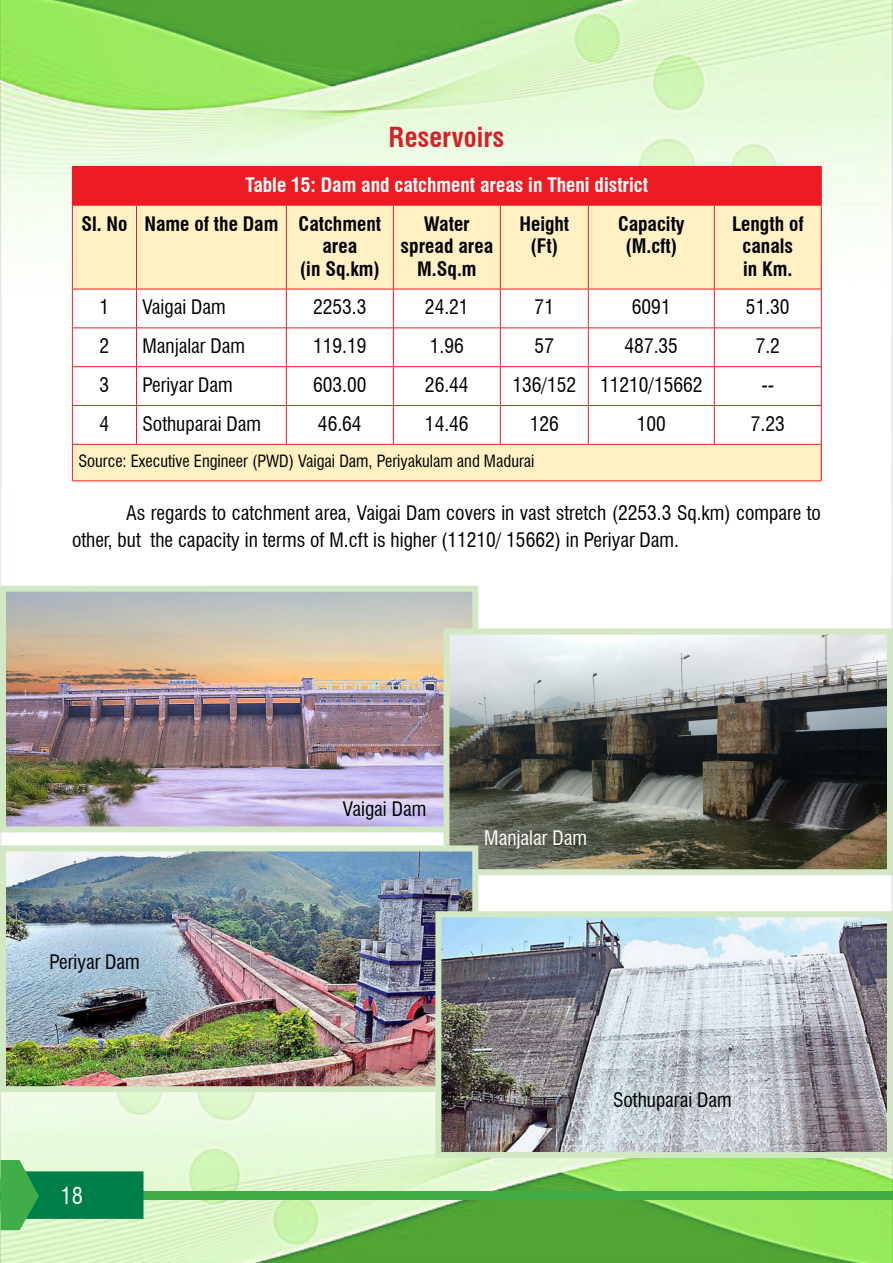
<style>
.page{position:relative;width:893px;height:1263px;background:#fff}
.page>*{position:absolute;margin:0;border:0;box-sizing:border-box;transform-origin:0 0}
.t1{font:700 condensed 27px "Swiss 721 BT";color:#d2232a}
.t2{font:condensed 22.5px "Swiss 721 BT";color:#fff}
.t3{font:condensed 19.5px/27px "Swiss 721 BT";color:#000}
.t4{font:700 condensed 19.5px/22.5px "Swiss 721 BT";color:#000;text-align:center}
.t5{font:700 condensed 19.5px "Swiss 721 BT";color:#fff}
.t6{font:condensed 19.5px "Swiss 721 BT";color:#fff}
.t7{font:condensed 16.5px "Swiss 721 BT";color:#000}
</style>
<div class="page">
<img style="left:0;top:0;width:893px;height:1263px">
<div style="left:0;top:1191px;width:893px;height:8px;background:#41ad49"></div>
<svg style="left:1px;top:1160px;width:142px;height:70px;background:#4aa86e"></svg>
<div style="left:72px;top:166px;width:749px;height:39px;background:#ed1b24"></div>
<svg style="left:73px;top:206px;width:748px;height:274px"></svg>
<hr style="left:714px;top:166px;width:108px;height:1px;background:#ed1b24">
<hr style="left:821px;top:167px;width:1px;height:38px;background:#ed1b24">
<hr style="left:72px;top:205px;width:64px;height:1px;background:#ed1b24">
<hr style="left:72px;top:206px;width:1px;height:83px;background:#ed1b24">
<hr style="left:136px;top:205px;width:150px;height:1px;background:#ed1b24">
<hr style="left:136px;top:206px;width:1px;height:83px;background:#ed1b24">
<hr style="left:286px;top:205px;width:107px;height:1px;background:#ed1b24">
<hr style="left:286px;top:206px;width:1px;height:83px;background:#ed1b24">
<hr style="left:393px;top:205px;width:107px;height:1px;background:#ed1b24">
<hr style="left:393px;top:206px;width:1px;height:83px;background:#ed1b24">
<hr style="left:500px;top:205px;width:88px;height:1px;background:#ed1b24">
<hr style="left:500px;top:206px;width:1px;height:83px;background:#ed1b24">
<hr style="left:588px;top:205px;width:126px;height:1px;background:#ed1b24">
<hr style="left:588px;top:206px;width:1px;height:83px;background:#ed1b24">
<hr style="left:714px;top:205px;width:108px;height:1px;background:#ed1b24">
<hr style="left:714px;top:206px;width:1px;height:83px;background:#ed1b24">
<hr style="left:821px;top:206px;width:1px;height:83px;background:#ed1b24">
<hr style="left:72px;top:289px;width:64px;height:1px;background:#ed1b24">
<hr style="left:72px;top:289px;width:1px;height:38px;background:#ed1b24">
<hr style="left:136px;top:289px;width:150px;height:1px;background:#ed1b24">
<hr style="left:136px;top:289px;width:1px;height:38px;background:#ed1b24">
<hr style="left:286px;top:289px;width:107px;height:1px;background:#ed1b24">
<hr style="left:286px;top:289px;width:1px;height:38px;background:#ed1b24">
<hr style="left:393px;top:289px;width:107px;height:1px;background:#ed1b24">
<hr style="left:393px;top:289px;width:1px;height:38px;background:#ed1b24">
<hr style="left:500px;top:289px;width:88px;height:1px;background:#ed1b24">
<hr style="left:500px;top:289px;width:1px;height:38px;background:#ed1b24">
<hr style="left:588px;top:289px;width:126px;height:1px;background:#ed1b24">
<hr style="left:588px;top:289px;width:1px;height:38px;background:#ed1b24">
<hr style="left:714px;top:289px;width:108px;height:1px;background:#ed1b24">
<hr style="left:714px;top:289px;width:1px;height:38px;background:#ed1b24">
<hr style="left:821px;top:289px;width:1px;height:38px;background:#ed1b24">
<hr style="left:72px;top:327px;width:64px;height:1px;background:#ed1b24">
<hr style="left:72px;top:328px;width:1px;height:38px;background:#ed1b24">
<hr style="left:136px;top:327px;width:150px;height:1px;background:#ed1b24">
<hr style="left:136px;top:328px;width:1px;height:38px;background:#ed1b24">
<hr style="left:286px;top:327px;width:107px;height:1px;background:#ed1b24">
<hr style="left:286px;top:328px;width:1px;height:38px;background:#ed1b24">
<hr style="left:393px;top:327px;width:107px;height:1px;background:#ed1b24">
<hr style="left:393px;top:328px;width:1px;height:38px;background:#ed1b24">
<hr style="left:500px;top:327px;width:88px;height:1px;background:#ed1b24">
<hr style="left:500px;top:328px;width:1px;height:38px;background:#ed1b24">
<hr style="left:588px;top:327px;width:126px;height:1px;background:#ed1b24">
<hr style="left:588px;top:328px;width:1px;height:38px;background:#ed1b24">
<hr style="left:714px;top:327px;width:108px;height:1px;background:#ed1b24">
<hr style="left:714px;top:328px;width:1px;height:38px;background:#ed1b24">
<hr style="left:821px;top:328px;width:1px;height:38px;background:#ed1b24">
<hr style="left:72px;top:366px;width:64px;height:1px;background:#ed1b24">
<hr style="left:72px;top:367px;width:1px;height:38px;background:#ed1b24">
<hr style="left:136px;top:366px;width:150px;height:1px;background:#ed1b24">
<hr style="left:136px;top:367px;width:1px;height:38px;background:#ed1b24">
<hr style="left:286px;top:366px;width:107px;height:1px;background:#ed1b24">
<hr style="left:286px;top:367px;width:1px;height:38px;background:#ed1b24">
<hr style="left:393px;top:366px;width:107px;height:1px;background:#ed1b24">
<hr style="left:393px;top:367px;width:1px;height:38px;background:#ed1b24">
<hr style="left:500px;top:366px;width:88px;height:1px;background:#ed1b24">
<hr style="left:500px;top:367px;width:1px;height:38px;background:#ed1b24">
<hr style="left:588px;top:366px;width:126px;height:1px;background:#ed1b24">
<hr style="left:588px;top:367px;width:1px;height:38px;background:#ed1b24">
<hr style="left:714px;top:366px;width:108px;height:1px;background:#ed1b24">
<hr style="left:714px;top:367px;width:1px;height:38px;background:#ed1b24">
<hr style="left:821px;top:367px;width:1px;height:38px;background:#ed1b24">
<hr style="left:72px;top:405px;width:64px;height:1px;background:#ed1b24">
<hr style="left:72px;top:406px;width:1px;height:38px;background:#ed1b24">
<hr style="left:136px;top:405px;width:150px;height:1px;background:#ed1b24">
<hr style="left:136px;top:406px;width:1px;height:38px;background:#ed1b24">
<hr style="left:286px;top:405px;width:107px;height:1px;background:#ed1b24">
<hr style="left:286px;top:406px;width:1px;height:38px;background:#ed1b24">
<hr style="left:393px;top:405px;width:107px;height:1px;background:#ed1b24">
<hr style="left:393px;top:406px;width:1px;height:38px;background:#ed1b24">
<hr style="left:500px;top:405px;width:88px;height:1px;background:#ed1b24">
<hr style="left:500px;top:406px;width:1px;height:38px;background:#ed1b24">
<hr style="left:588px;top:405px;width:126px;height:1px;background:#ed1b24">
<hr style="left:588px;top:406px;width:1px;height:38px;background:#ed1b24">
<hr style="left:714px;top:405px;width:108px;height:1px;background:#ed1b24">
<hr style="left:714px;top:406px;width:1px;height:38px;background:#ed1b24">
<hr style="left:821px;top:406px;width:1px;height:38px;background:#ed1b24">
<hr style="left:72px;top:444px;width:64px;height:1px;background:#ed1b24">
<hr style="left:72px;top:445px;width:1px;height:35px;background:#ed1b24">
<hr style="left:136px;top:444px;width:150px;height:1px;background:#ed1b24">
<hr style="left:286px;top:444px;width:107px;height:1px;background:#ed1b24">
<hr style="left:393px;top:444px;width:107px;height:1px;background:#ed1b24">
<hr style="left:500px;top:444px;width:88px;height:1px;background:#ed1b24">
<hr style="left:588px;top:444px;width:126px;height:1px;background:#ed1b24">
<hr style="left:714px;top:444px;width:108px;height:1px;background:#ed1b24">
<hr style="left:821px;top:445px;width:1px;height:35px;background:#ed1b24">
<hr style="left:72px;top:480px;width:64px;height:1px;background:#ed1b24">
<hr style="left:136px;top:480px;width:150px;height:1px;background:#ed1b24">
<hr style="left:286px;top:480px;width:107px;height:1px;background:#ed1b24">
<hr style="left:393px;top:480px;width:107px;height:1px;background:#ed1b24">
<hr style="left:500px;top:480px;width:88px;height:1px;background:#ed1b24">
<hr style="left:588px;top:480px;width:126px;height:1px;background:#ed1b24">
<hr style="left:714px;top:480px;width:108px;height:1px;background:#ed1b24">
<img style="left:7px;top:593px;width:464px;height:232px">
<div style="left:0;top:586px;width:478px;height:246px;border:6px solid #d2e7c3"></div>
<img style="left:450px;top:635px;width:436px;height:233px">
<div style="left:443px;top:628px;width:450px;height:247px;border:6px solid #d2e7c3"></div>
<img style="left:7px;top:852px;width:464px;height:233px">
<div style="left:0;top:845px;width:478px;height:247px;border:6px solid #d2e7c3"></div>
<img style="left:442px;top:918px;width:444px;height:233px">
<div style="left:435px;top:911px;width:458px;height:247px;border:6px solid #d2e7c3"></div>
<h1 class="t1" style="left:389px;top:121px;width:117px">Reservoirs</h1>
<p class="t5" style="left:246px;top:173px;width:404px">Table 15: Dam and catchment areas in Theni district</p>
<p class="t4" style="left:81px;top:212px;width:301px">Sl. No Name of the Dam Catchment</p>
<p class="t4" style="left:322px;top:235px;width:36px">area</p>
<p class="t4" style="left:300px;top:257px;width:81px">(in Sq.km)</p>
<p class="t4" style="left:401px;top:212px;width:94px">Water spread area<br>M.Sq.m</p>
<p class="t4" style="left:519px;top:212px;width:51px">Height (Ft)</p>
<p class="t4" style="left:618px;top:212px;width:68px">Capacity (M.cft)</p>
<p class="t4" style="left:732px;top:212px;width:73px">Length of canals<br>in Km.</p>
<p class="t3" style="left:100px;top:294px;width:11px">1</p>
<p class="t3" style="left:142px;top:294px;width:85px">Vaigai Dam</p>
<p class="t3" style="left:313px;top:294px;width:55px">2253.3</p>
<p class="t3" style="left:425px;top:294px;width:45px">24.21</p>
<p class="t3" style="left:535px;top:294px;width:21px">71</p>
<p class="t3" style="left:632px;top:294px;width:40px">6091</p>
<p class="t3" style="left:746px;top:294px;width:45px">51.30</p>
<p class="t3" style="left:100px;top:333px;width:11px">2</p>
<p class="t3" style="left:142px;top:333px;width:104px">Manjalar Dam</p>
<p class="t3" style="left:313px;top:333px;width:55px">119.19</p>
<p class="t3" style="left:430px;top:333px;width:36px">1.96</p>
<p class="t3" style="left:535px;top:333px;width:21px">57</p>
<p class="t3" style="left:625px;top:333px;width:55px">487.35</p>
<p class="t3" style="left:756px;top:333px;width:26px">7.2</p>
<p class="t3" style="left:100px;top:371px;width:11px">3</p>
<p class="t3" style="left:142px;top:371px;width:92px">Periyar Dam</p>
<p class="t3" style="left:313px;top:371px;width:55px">603.00</p>
<p class="t3" style="left:425px;top:371px;width:45px">26.44</p>
<p class="t3" style="left:512px;top:371px;width:192px">136/152 11210/15662</p>
<p class="t3" style="left:761px;top:371px;width:14px">--</p>
<p class="t3" style="left:100px;top:410px;width:11px">4</p>
<p class="t3" style="left:142px;top:410px;width:120px">Sothuparai Dam</p>
<p class="t3" style="left:318px;top:410px;width:45px">46.64</p>
<p class="t3" style="left:425px;top:410px;width:45px">14.46</p>
<p class="t3" style="left:530px;top:410px;width:31px">126</p>
<p class="t3" style="left:637px;top:410px;width:31px">100</p>
<p class="t3" style="left:751px;top:410px;width:36px">7.23</p>
<p class="t7" style="left:78px;top:451px;width:458px">Source: Executive Engineer (PWD) Vaigai Dam, Periyakulam and Madurai</p>
<p class="t3" style="left:72px;top:500px;width:34px">A</p>
<p class="t3" style="left:72px;top:500px;width:750px;text-indent:65px">s regards to catchment area, Vaigai Dam covers in vast stretch (2253.3 Sq.km) compare to other, but the capacity in terms of M.cft is higher (11210/ 15662) in Periyar Dam.</p>
<p class="t3" style="left:50px;top:948px;width:92px">Periyar Dam</p>
<p class="t2" style="left:61px;top:1182px;width:24px">18</p>
<p class="t3" style="left:343px;top:796px;width:85px">Vaigai Dam</p>
<p class="t6" style="left:484px;top:827px;width:104px">Manjalar Dam</p>
<p class="t3" style="left:613px;top:1086px;width:120px">Sothuparai Dam</p>
</div>
